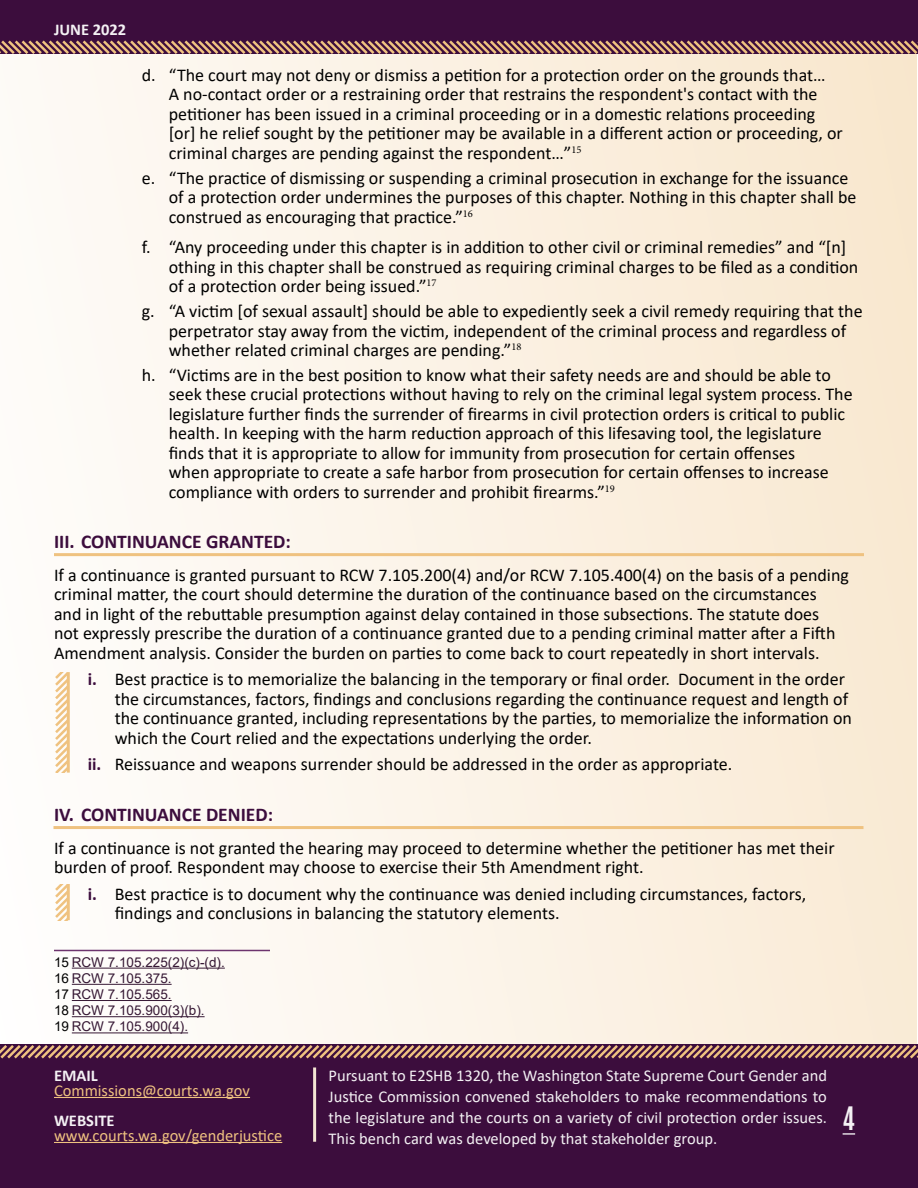
<style>
.page{position:relative;width:918px;height:1188px;background:#fff}
.page>*{position:absolute;margin:0;border:0;box-sizing:border-box;transform-origin:0 0}
.t1{font:700 27px "Antonio";color:#f4f1f4}
.t2{font:700 19.5px "Calibri";color:#3c0d3d}
.t3{font:18px/19.5px "Calibri";color:#000}
.t4{font:16.5px/21px "Calibri";color:#f4f1f4;text-align:justify}
.t5{font:16.5px "Calibri";color:#efc280}
.t6{font:700 16.5px "Calibri";color:#f4f1f4}
.t7{font:13.5px/16.2px "Arial";color:#361834}
.s1{font-weight:700;color:#3c0d3d}
.s2{color:#000}
</style>
<div class="page">
<div style="left:0;top:0;width:917px;height:1187px;background:linear-gradient(to right,#fefdfb,#f9e9d1)"></div>
<div style="left:0;top:1045px;width:918px;height:143px;background:#3c0d3d"></div>
<svg style="left:0;top:1042px;width:918px;height:17px"></svg>
<hr style="left:54px;top:950px;width:216px;height:1px;background:#6d346e">
<hr style="left:72px;top:968px;width:153px;height:1px;background:#361834">
<hr style="left:72px;top:984px;width:100px;height:1px;background:#361834">
<hr style="left:72px;top:1000px;width:100px;height:1px;background:#361834">
<hr style="left:72px;top:1016px;width:133px;height:1px;background:#361834">
<hr style="left:72px;top:1032px;width:116px;height:1px;background:#361834">
<div style="left:0;top:0;width:918px;height:53px;background:#3c0d3d"></div>
<svg style="left:0;top:40px;width:918px;height:17px"></svg>
<hr style="left:54px;top:1097px;width:196px;height:1px;background:#efc280">
<hr style="left:54px;top:1142px;width:228px;height:1px;background:#efc280">
<hr style="left:313px;top:1067px;width:3px;height:75px;background:#f4e6d3">
<svg style="left:843px;top:1133px;width:12px;height:2px"></svg>
<hr style="left:54px;top:553px;width:810px;height:3px;background:#efc280">
<hr style="left:53px;top:826px;width:810px;height:3px;background:#efc280">
<svg style="left:54px;top:672px;width:13px;height:101px"></svg>
<hr style="left:67px;top:672px;width:3px;height:101px;background:#efc280">
<svg style="left:54px;top:884px;width:13px;height:36px"></svg>
<hr style="left:67px;top:884px;width:3px;height:36px;background:#efc280">
<p class="t6" style="left:54px;top:18px;width:74px">JUNE 2022</p>
<p class="t3" style="left:169px;top:65px;width:676px;text-indent:-27px">d. “The court may not deny or dismiss a petition for a protection order on the grounds that…<br>A no-contact order or a restraining order that restrains the respondent's contact with the petitioner has been issued in a criminal proceeding or in a domestic relations proceeding [or] he relief sought by the petitioner may be available in a different action or proceeding, or criminal charges are pending against the respondent…”<sup>15</sup></p>
<p class="t3" style="left:169px;top:168px;width:689px;text-indent:-27px">e. “The practice of dismissing or suspending a criminal prosecution in exchange for the issuance of a protection order undermines the purposes of this chapter. Nothing in this chapter shall be construed as encouraging that practice.”<sup>16</sup></p>
<p class="t3" style="left:169px;top:237px;width:691px;text-indent:-27px">f. “Any proceeding under this chapter is in addition to other civil or criminal remedies” and “[n] othing in this chapter shall be construed as requiring criminal charges to be filed as a condition of a protection order being issued.”<sup>17</sup></p>
<p class="t3" style="left:169px;top:301px;width:695px;text-indent:-27px">g. “A victim [of sexual assault] should be able to expediently seek a civil remedy requiring that the perpetrator stay away from the victim, independent of the criminal process and regardless of whether related criminal charges are pending.”<sup>18</sup></p>
<p class="t3" style="left:169px;top:365px;width:685px;text-indent:-27px">h. “Victims are in the best position to know what their safety needs are and should be able to seek these crucial protections without having to rely on the criminal legal system process. The legislature further finds the surrender of firearms in civil protection orders is critical to public health. In keeping with the harm reduction approach of this lifesaving tool, the legislature finds that it is appropriate to allow for immunity from prosecution for certain offenses<br>when appropriate to create a safe harbor from prosecution for certain offenses to increase compliance with orders to surrender and prohibit firearms.”<sup>19</sup></p>
<p class="t2" style="left:54px;top:528px;width:238px">III. CONTINUANCE GRANTED:</p>
<p class="t3" style="left:54px;top:565px;width:797px">If a continuance is granted pursuant to RCW 7.105.200(4) and/or RCW 7.105.400(4) on the basis of a pending criminal matter, the court should determine the duration of the continuance based on the circumstances<br>and in light of the rebuttable presumption against delay contained in those subsections. The statute does<br>not expressly prescribe the duration of a continuance granted due to a pending criminal matter after a Fifth Amendment analysis. Consider the burden on parties to come back to court repeatedly in short intervals.</p>
<p class="t3" style="left:115px;top:669px;width:739px;text-indent:-27px"><span class="s1">i.</span> Best practice is to memorialize the balancing in the temporary or final order. Document in the order the circumstances, factors, findings and conclusions regarding the continuance request and length of the continuance granted, including representations by the parties, to memorialize the information on which the Court relied and the expectations underlying the order.</p>
<p class="t3" style="left:88px;top:754px;width:646px"><span class="s1">ii.</span> Reissuance and weapons surrender should be addressed in the order as appropriate.</p>
<p class="t2" style="left:54px;top:801px;width:221px">IV. CONTINUANCE DENIED:</p>
<p class="t3" style="left:54px;top:838px;width:782px">If a continuance is not granted the hearing may proceed to determine whether the petitioner has met their burden of proof. Respondent may choose to exercise their 5th Amendment right.</p>
<p class="t3" style="left:115px;top:884px;width:693px;text-indent:-27px"><span class="s1">i.</span> Best practice is to document why the continuance was denied including circumstances, factors, findings and conclusions in balancing the statutory elements.</p>
<p class="t7" style="left:54px;top:954px;width:172px"><span class="s2">15</span> RCW 7.105.225(2)(c)-(d).<br><span class="s2">16</span> RCW 7.105.375.<br><span class="s2">17</span> RCW 7.105.565.<br><span class="s2">18</span> RCW 7.105.900(3)(b).<br><span class="s2">19</span> RCW 7.105.900(4).</p>
<p class="t6" style="left:54px;top:1063px;width:45px">EMAIL</p>
<p class="t5" style="left:54px;top:1079px;width:198px">Commissions@courts.wa.gov</p>
<p class="t6" style="left:54px;top:1108px;width:62px">WEBSITE</p>
<p class="t5" style="left:54px;top:1124px;width:230px">www.courts.wa.gov/genderjustice</p>
<p class="t4" style="left:329px;top:1064px;width:500px">Pursuant to E2SHB 1320, the Washington State Supreme Court Gender and Justice Commission convened stakeholders to make recommendations to the legislature and the courts on a variety of civil protection order issues.<br>This bench card was developed by that stakeholder group.</p>
<h1 class="t1" style="left:843px;top:1098px;width:14px">4</h1>
</div>
